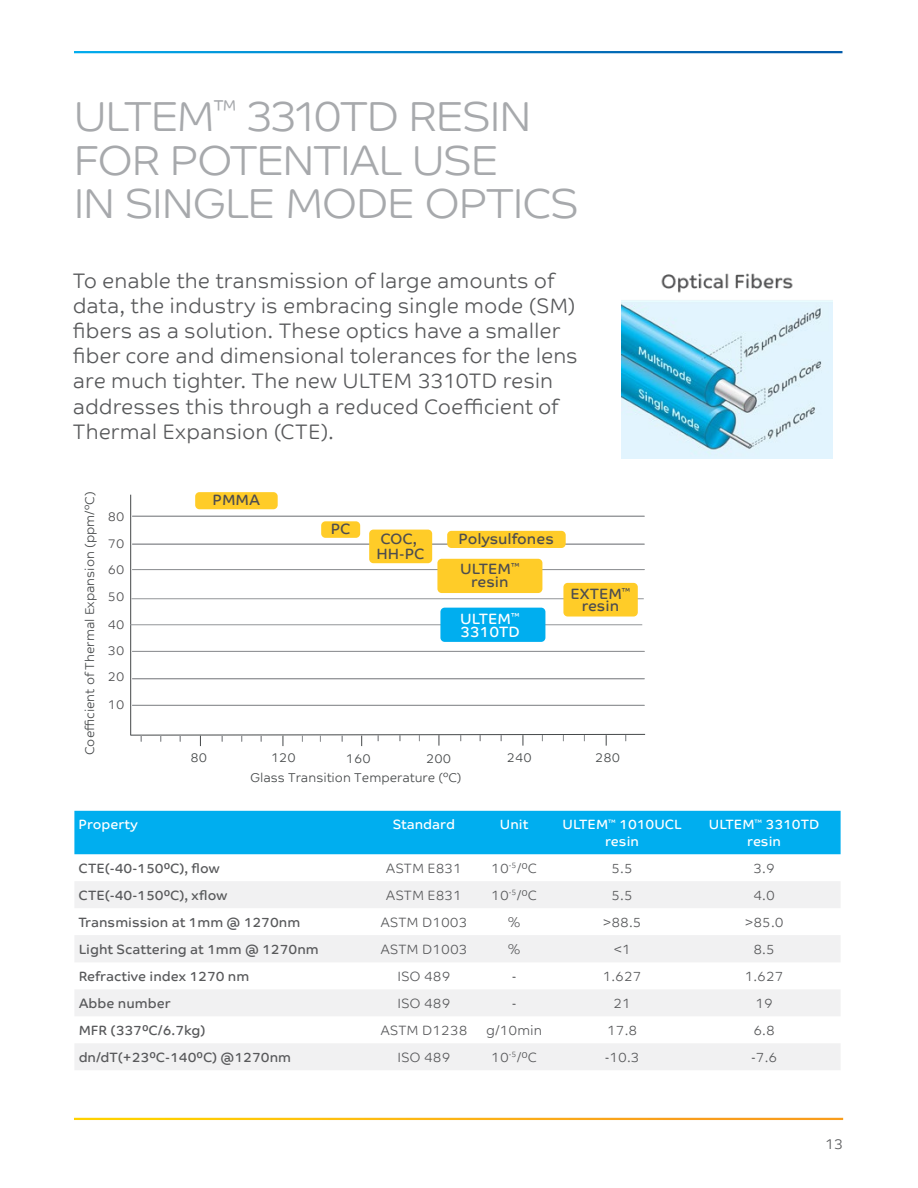
<style>
.page{position:relative;width:918px;height:1188px;background:#fff}
.page>*{position:absolute;margin:0;border:0;box-sizing:border-box;transform-origin:0 0}
.t1{font:300 42px/43.5px "SABIC Typeface Headline";color:#a7a9ac}
.t2{font:300 21px/25.2px "SABIC Typeface Text";color:#58595b}
.t3{font:15px/15px "SABIC Typeface Text";color:#4d4d4f}
.t4{font:15px/12.8px "SABIC Typeface Text";color:#fff}
.t5{font:300 14.25px "SABIC Typeface Text";color:#58595b}
.t6{font:13.5px "SABIC Typeface Text";color:#58595b}
.t7{font:300 13.5px "SABIC Typeface Text";color:#58595b}
.t8{font:13.5px/16.5px "SABIC Typeface Text";color:#fff;text-align:center}
.t9{font:300 12.75px "SABIC Typeface Text";color:#454849}
.t10{font:300 12.75px/26.8px "SABIC Typeface Text";color:#4d4d4f}
</style>
<div class="page">
<div style="left:74px;top:811px;width:767px;height:43px;background:#00aeef"></div>
<svg style="left:75px;top:881px;width:765px;height:189px;fill:#f1f1f2"></svg>
<hr style="left:130px;top:495px;width:1px;height:240px;background:#454849">
<hr style="left:132px;top:705px;width:513px;height:1px;background:#939598">
<hr style="left:132px;top:678px;width:513px;height:1px;background:#939598">
<hr style="left:132px;top:651px;width:513px;height:1px;background:#939598">
<hr style="left:130px;top:625px;width:512px;height:1px;background:#939598">
<hr style="left:131px;top:598px;width:513px;height:1px;background:#939598">
<hr style="left:132px;top:569px;width:513px;height:1px;background:#939598">
<hr style="left:132px;top:544px;width:513px;height:1px;background:#939598">
<hr style="left:132px;top:516px;width:513px;height:1px;background:#939598">
<svg style="left:130px;top:734px;width:516px;height:12px"></svg>
<div style="left:195px;top:492px;width:83px;height:17px;background:#ffcc28;border-radius:4px"></div>
<div style="left:369px;top:530px;width:63px;height:33px;background:#ffcc28;border-radius:4px"></div>
<div style="left:321px;top:521px;width:39px;height:17px;background:#ffcc28;border-radius:4px"></div>
<div style="left:437px;top:559px;width:105px;height:34px;background:#ffcc28;border-radius:4px"></div>
<div style="left:563px;top:583px;width:75px;height:34px;background:#ffcc28;border-radius:4px"></div>
<div style="left:440px;top:608px;width:105px;height:34px;background:#00aeef;border-radius:4px"></div>
<div style="left:447px;top:531px;width:119px;height:17px;background:#ffcc28;border-radius:4px"></div>
<img style="left:621px;top:273px;width:211px;height:185px">
<h1 class="t1" style="left:74px;top:95px;width:506px">ULTEM<sup>™</sup> 3310TD RESIN<br>FOR POTENTIAL USE<br>IN SINGLE MODE OPTICS</h1>
<p class="t2" style="left:73px;top:266px;width:506px">To enable the transmission of large amounts of data, the industry is embracing single mode (SM) fibers as a solution. These optics have a smaller fiber core and dimensional tolerances for the lens are much tighter. The new ULTEM 3310TD resin addresses this through a reduced Coefficient of Thermal Expansion (CTE).</p>
<p class="t9" style="left:78px;top:755px;width:265px;rotate:-90deg">Coefficient of Thermal Expansion (ppm/°C)</p>
<p class="t3" style="left:213px;top:493px;width:49px">PMMA</p>
<p class="t10" style="left:108px;top:502px;width:18px;line-height:27.3px">80<br>70</p>
<p class="t10" style="left:108px;top:555px;width:18px;text-align:justify">60<br>50<br>40<br>30<br>20</p>
<p class="t10" style="left:108px;top:690px;width:18px">10</p>
<p class="t3" style="left:331px;top:522px;width:21px">PC</p>
<p class="t3" style="left:377px;top:531px;width:49px">COC,<br>HH-PC</p>
<p class="t3" style="left:459px;top:524px;width:97px;line-height:30.2px">Polysulfones<br>ULTEM<sup>™</sup></p>
<p class="t3" style="left:471px;top:574px;width:39px">resin</p>
<p class="t4" style="left:460px;top:612px;width:61px">ULTEM<sup>™<br></sup>3310TD</p>
<p class="t3" style="left:570px;top:587px;width:62px;line-height:12.8px;text-align:center">EXTEM<sup>™ </sup>resin</p>
<p class="t9" style="left:191px;top:746px;width:18px">80</p>
<p class="t9" style="left:271px;top:746px;width:26px">120</p>
<p class="t9" style="left:346px;top:746px;width:26px">160</p>
<p class="t9" style="left:426px;top:746px;width:26px">200</p>
<p class="t9" style="left:507px;top:746px;width:26px">240</p>
<p class="t9" style="left:595px;top:746px;width:26px">280</p>
<p class="t9" style="left:250px;top:766px;width:213px">Glass Transition Temperature (°C)</p>
<p class="t8" style="left:79px;top:816px;width:61px">Property</p>
<p class="t8" style="left:393px;top:816px;width:64px">Standard</p>
<p class="t8" style="left:500px;top:816px;width:30px">Unit</p>
<p class="t8" style="left:563px;top:816px;width:121px">ULTEM<sup>™</sup> 1010UCL resin</p>
<p class="t8" style="left:709px;top:816px;width:112px">ULTEM<sup>™</sup> 3310TD resin</p>
<p class="t6" style="left:79px;top:860px;width:143px">CTE(-40-150⁰C), flow</p>
<p class="t7" style="left:386px;top:855px;width:78px">ASTM E831</p>
<p class="t7" style="left:491px;top:855px;width:47px">10<sup>-5</sup>/⁰C</p>
<p class="t7" style="left:611px;top:855px;width:23px">5.5</p>
<p class="t7" style="left:754px;top:855px;width:23px">3.9</p>
<p class="t6" style="left:79px;top:887px;width:150px">CTE(-40-150⁰C), xflow</p>
<p class="t7" style="left:386px;top:882px;width:78px">ASTM E831</p>
<p class="t7" style="left:491px;top:882px;width:47px">10<sup>-5</sup>/⁰C</p>
<p class="t7" style="left:611px;top:882px;width:23px">5.5</p>
<p class="t7" style="left:754px;top:882px;width:23px">4.0</p>
<p class="t6" style="left:79px;top:914px;width:223px">Transmission at 1mm @ 1270nm</p>
<p class="t7" style="left:380px;top:909px;width:89px">ASTM D1003</p>
<p class="t7" style="left:508px;top:909px;width:14px">%</p>
<p class="t7" style="left:603px;top:909px;width:40px">&gt;88.5</p>
<p class="t7" style="left:745px;top:909px;width:40px">&gt;85.0</p>
<p class="t6" style="left:79px;top:941px;width:242px">Light Scattering at 1mm @ 1270nm</p>
<p class="t7" style="left:380px;top:936px;width:89px">ASTM D1003</p>
<p class="t7" style="left:508px;top:936px;width:14px">%</p>
<p class="t7" style="left:613px;top:936px;width:19px">&lt;1</p>
<p class="t7" style="left:754px;top:936px;width:23px">8.5</p>
<p class="t6" style="left:79px;top:968px;width:172px">Refractive index 1270 nm</p>
<p class="t7" style="left:397px;top:964px;width:55px">ISO 489</p>
<p class="t7" style="left:512px;top:964px;width:6px">-</p>
<p class="t7" style="left:603px;top:964px;width:40px">1.627</p>
<p class="t7" style="left:745px;top:964px;width:40px">1.627</p>
<p class="t6" style="left:79px;top:995px;width:93px">Abbe number</p>
<p class="t7" style="left:397px;top:990px;width:55px">ISO 489</p>
<p class="t7" style="left:512px;top:990px;width:6px">-</p>
<p class="t7" style="left:613px;top:990px;width:19px">21</p>
<p class="t7" style="left:755px;top:990px;width:19px">19</p>
<p class="t6" style="left:79px;top:1022px;width:129px">MFR (337⁰C/6.7kg)</p>
<p class="t7" style="left:380px;top:1017px;width:89px">ASTM D1238</p>
<p class="t7" style="left:486px;top:1017px;width:57px">g/10min</p>
<p class="t7" style="left:607px;top:1017px;width:32px">17.8</p>
<p class="t7" style="left:754px;top:1017px;width:23px">6.8</p>
<p class="t6" style="left:79px;top:1049px;width:214px">dn/dT(+23⁰C-140⁰C) @1270nm</p>
<p class="t7" style="left:397px;top:1044px;width:55px">ISO 489</p>
<p class="t7" style="left:491px;top:1044px;width:47px">10<sup>-5</sup>/⁰C</p>
<p class="t7" style="left:605px;top:1044px;width:36px">-10.3</p>
<p class="t7" style="left:751px;top:1044px;width:28px">-7.6</p>
<p class="t5" style="left:825px;top:1131px;width:20px">13</p>
</div>
